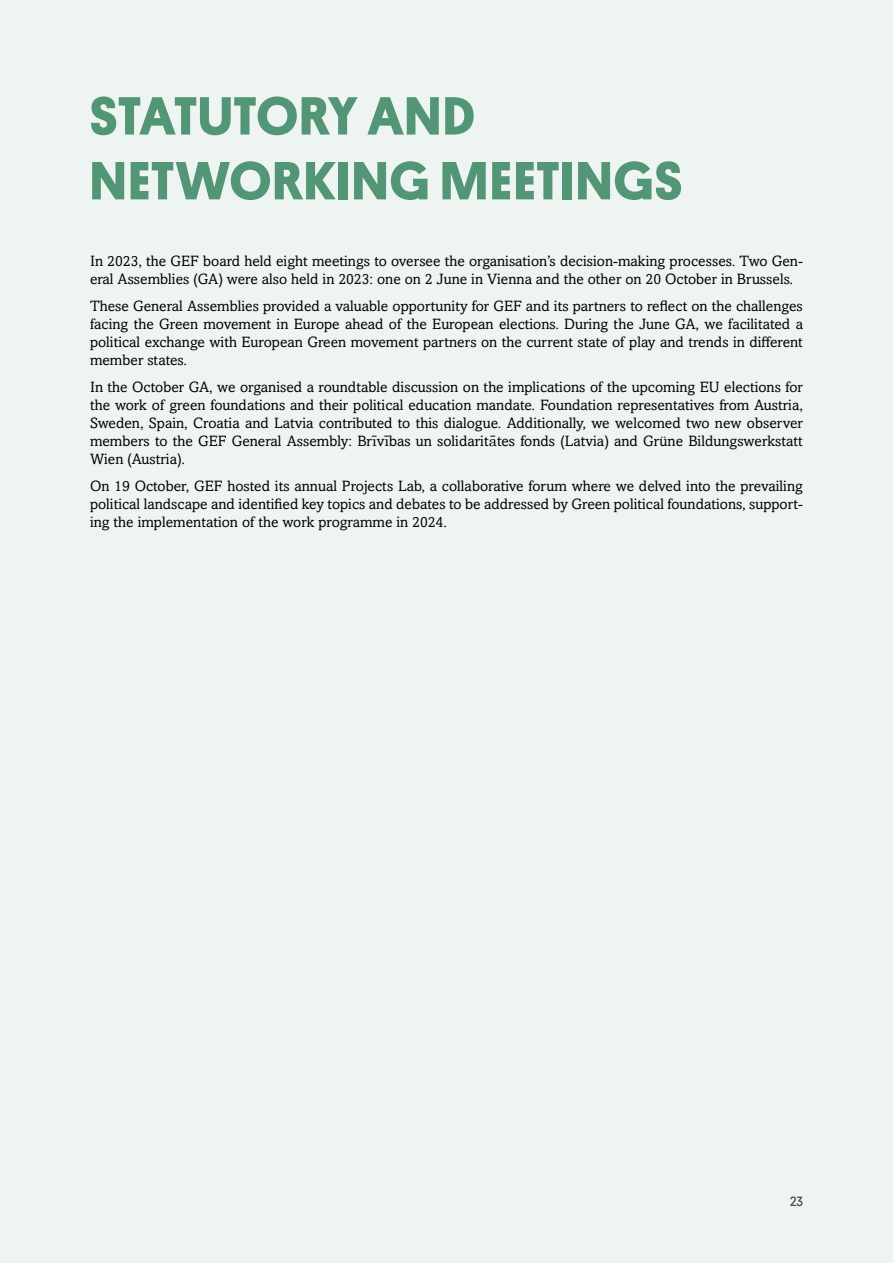
<style>
.page{position:relative;width:893px;height:1263px;background:#eef4f1}
.page>*{position:absolute;margin:0;border:0;box-sizing:border-box;transform-origin:0 0}
.t1{font:700 54px/64.8px "Platform";letter-spacing:.025em;color:#539676}
.t2{font:15px/18px "Amasis MT Std";color:#000;text-align:justify}
.t3{font:13.5px "Platform";color:#414042}
.s1{font-family:"Century Schoolbook"}
</style>
<div class="page">
<h1 class="t1" style="left:90px;top:80px;width:594px">STATUTORY AND<br>NETWORKING MEETINGS</h1>
<p class="t2" style="left:90px;top:252px;width:714px">In 2023, the GEF board held eight meetings to oversee the organisation’s decision-making processes. Two Gen&shy;eral Assemblies (GA) were also held in 2023: one on 2 June in Vienna and the other on 20 October in Brussels.</p>
<p class="t2" style="left:90px;top:297px;width:714px">These General Assemblies provided a valuable opportunity for GEF and its partners to reflect on the challenges facing the Green movement in Europe ahead of the European elections. During the June GA, we facilitated a political exchange with European Green movement partners on the current state of play and trends in different member states.</p>
<p class="t2" style="left:90px;top:378px;width:714px">In the October GA, we organised a roundtable discussion on the implications of the upcoming EU elections for the work of green foundations and their political education mandate. Foundation representatives from Austria, Sweden, Spain, Croatia and Latvia contributed to this dialogue. Additionally, we welcomed two new observer members to the GEF General Assembly: Br<span class="s1">ī</span>v<span class="s1">ī</span>bas un solidarit<span class="s1">ā</span>tes fonds (Latvia) and Grüne Bildungswerkstatt Wien (Austria).</p>
<p class="t2" style="left:90px;top:477px;width:714px">On 19 October, GEF hosted its annual Projects Lab, a collaborative forum where we delved into the prevailing political landscape and identified key topics and debates to be addressed by Green political foundations, support&shy;ing the implementation of the work programme in 2024.</p>
<p class="t3" style="left:790px;top:1192px;width:14px">23</p>
</div>
